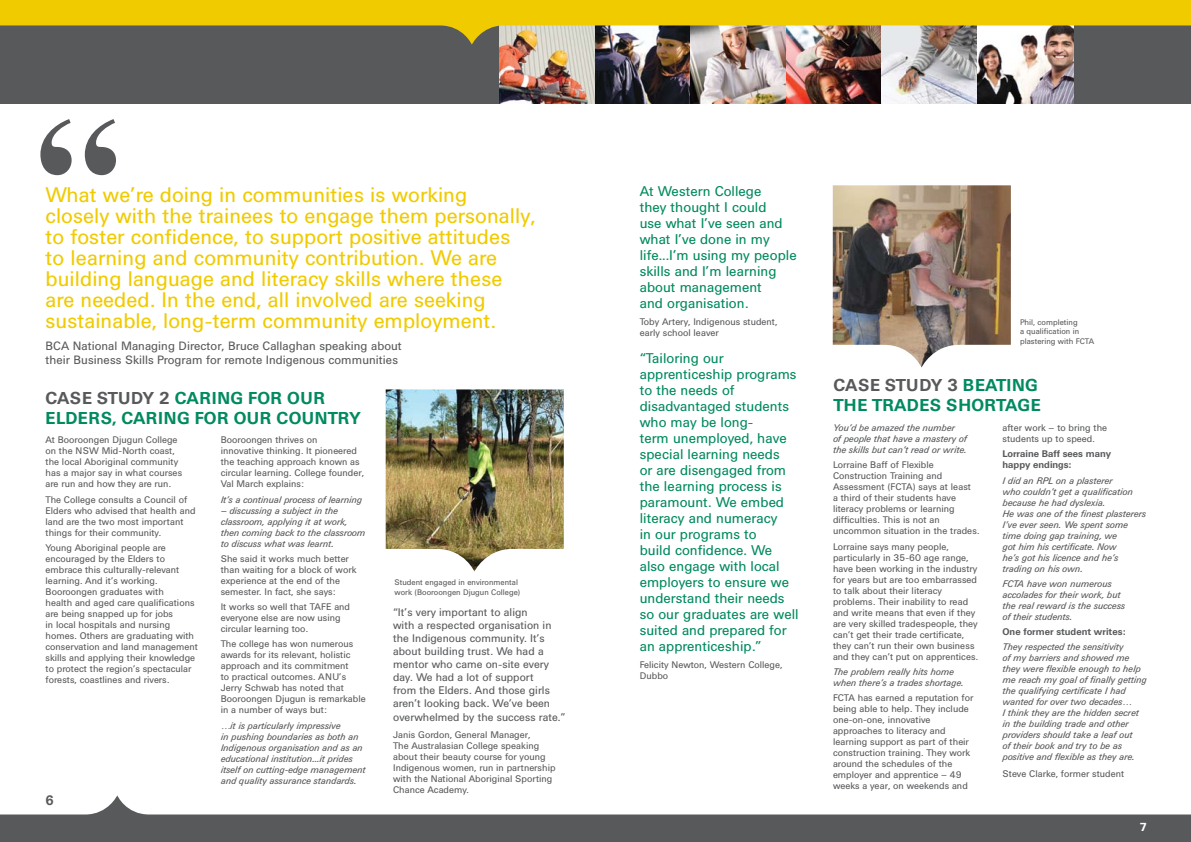
<style>
.page{position:relative;width:1191px;height:842px;background:#fff}
.page>*{position:absolute;margin:0;border:0;box-sizing:border-box;transform-origin:0 0}
.t1{font:21px/21px "Univers BQ";color:#f0cb00}
.t2{font:700 17px "Univers BQ";letter-spacing:.03em;color:#008a5f}
.t3{font:700 17px "Univers BQ";color:#58595b}
.t4{font:14px/16px "Univers BQ";color:#008a5f}
.t5{font:700 13.5px "Univers BQ";color:#58595b}
.t6{font:12px/14px "Univers BQ";color:#58595b}
.t7{font:700 11.5px "Univers BQ";color:#fff}
.t8{font:11px/13px "Univers BQ";color:#58595b}
.t9{font:9.5px/11px "Univers BQ";color:#58595b}
.t10{font:italic 9.5px/11px "Univers BQ";color:#58595b}
.t11{font:700 9.5px/11px "Univers BQ";color:#58595b}
.t12{font:8px/9.6px "Univers BQ";color:#58595b}
.s1{color:#58595b}
</style>
<div class="page">
<div style="left:0;top:0;width:1191px;height:104px;background:#58595b"></div>
<img style="left:499px;top:45px;width:574px;height:59px">
<svg style="left:0;top:0;width:1191px;height:45px;fill:#f0cb00"></svg>
<svg style="left:0;top:795px;width:1191px;height:47px;fill:#58595b"></svg>
<svg style="left:40px;top:119px;width:76px;height:56px"></svg>
<img style="left:386px;top:389px;width:178px;height:183px">
<img style="left:832px;top:185px;width:179px;height:182px">
<p class="t1" style="left:46px;top:184px;width:491px">What we’re doing in communities is working closely with the trainees to engage them personally, to foster confidence, to support positive attitudes<br>to learning and community contribution. We are building language and literacy skills where these are needed. In the end, all involved are seeking sustainable, long-term community employment.</p>
<p class="t6" style="left:46px;top:339px;width:358px">BCA National Managing Director, Bruce Callaghan speaking about their Business Skills Program for remote Indigenous communities</p>
<h2 class="t3" style="left:46px;top:388px;width:13px">CASE</h2>
<h2 class="t3" style="left:97px;top:388px;width:13px">STUDY</h2>
<h2 class="t2" style="left:159px;top:388px;width:40px"><span class="s1">2</span> CARING</h2>
<h2 class="t2" style="left:248px;top:388px;width:53px">FOR OUR</h2>
<h2 class="t2" style="left:46px;top:408px;width:12px">ELDERS</h2>
<h2 class="t2" style="left:112px;top:408px;width:22px">, CARING</h2>
<h2 class="t2" style="left:195px;top:408px;width:53px">FOR OUR</h2>
<h2 class="t2" style="left:277px;top:408px;width:13px">COUNTRY</h2>
<p class="t9" style="left:46px;top:435px;width:138px">At Booroongen Djugun College on the NSW Mid-North coast, the local Aboriginal community has a major say in what courses are run and how they are run.</p>
<p class="t9" style="left:46px;top:494px;width:151px">The College consults a Council of<br>Elders who advised that health and land are the two most important things for their community.</p>
<p class="t9" style="left:46px;top:542px;width:154px">Young Aboriginal people are encouraged by the Elders to embrace this culturally-relevant learning. And it’s working.<br>Booroongen graduates with<br>health and aged care qualifications are being snapped up for jobs<br>in local hospitals and nursing homes. Others are graduating with conservation and land management skills and applying their knowledge to protect the region’s spectacular forests, coastlines and rivers.</p>
<h3 class="t5" style="left:45px;top:793px;width:10px">6</h3>
<p class="t9" style="left:221px;top:435px;width:145px">Booroongen thrives on<br>innovative thinking. It pioneered the teaching approach known as circular learning. College founder,<br>Val March explains:</p>
<p class="t10" style="left:221px;top:494px;width:143px">It’s a continual process of learning</p>
<p class="t10" style="left:221px;top:505px;width:146px">– discussing a subject in the classroom, applying it at work, then coming back to the classroom to discuss what was learnt.</p>
<p class="t9" style="left:221px;top:553px;width:137px">She said it works much better than waiting for a block of work experience at the end of the semester. In fact, she says:</p>
<p class="t9" style="left:221px;top:601px;width:131px">It works so well that TAFE and everyone else are now using circular learning too.</p>
<p class="t9" style="left:221px;top:639px;width:147px">The college has won numerous awards for its relevant, holistic approach and its commitment<br>to practical outcomes. ANU’s<br>Jerry Schwab has noted that<br>Booroongen Djugun is remarkable in a number of ways but:</p>
<p class="t10" style="left:221px;top:720px;width:146px">…it is particularly impressive<br>in pushing boundaries as both an Indigenous organisation and as an educational institution...it prides itself on cutting-edge management and quality assurance standards.</p>
<p class="t12" style="left:394px;top:578px;width:127px">Student engaged in environmental work (Booroongen Djugun College)</p>
<p class="t8" style="left:393px;top:606px;width:160px">“It’s very important to align with a respected organisation in the Indigenous community. It’s about building trust. We had a mentor who came on-site every day. We had a lot of support from the Elders. And those girls aren’t looking back. We’ve been</p>
<p class="t8" style="left:393px;top:711px;width:174px">overwhelmed by the success rate.”</p>
<p class="t9" style="left:393px;top:729px;width:164px">Janis Gordon, General Manager,<br>The Australasian College speaking about their beauty course for young<br>Indigenous women, run in partnership with the National Aboriginal Sporting<br>Chance Academy.</p>
<h3 class="t4" style="left:639px;top:184px;width:158px">At Western College<br>they thought I could<br>use what I’ve seen and what I’ve done in my life...I’m using my people skills and I’m learning about management<br>and organisation.</h3>
<p class="t9" style="left:639px;top:316px;width:139px">Toby Artery, Indigenous student, early school leaver</p>
<p class="t4" style="left:639px;top:350px;width:160px">“Tailoring our apprenticeship programs to the needs of disadvantaged students who may be long-<br>term unemployed, have special learning needs<br>or are disengaged from the learning process is paramount. We embed literacy and numeracy<br>in our programs to<br>build confidence. We also engage with local employers to ensure we understand their needs so our graduates are well suited and prepared for an apprenticeship.”</p>
<p class="t9" style="left:639px;top:659px;width:144px">Felicity Newton, Western College,<br>Dubbo</p>
<p class="t12" style="left:1020px;top:317px;width:76px">Phil, completing<br>a qualification in plastering with FCTA</p>
<h2 class="t3" style="left:833px;top:375px;width:13px">CASE</h2>
<h2 class="t3" style="left:885px;top:375px;width:13px">STUDY</h2>
<h2 class="t2" style="left:947px;top:375px;width:39px"><span class="s1">3</span> BEATING</h2>
<h2 class="t2" style="left:833px;top:395px;width:51px">THE TRADES</h2>
<h2 class="t2" style="left:946px;top:395px;width:38px">SHORTAGE</h2>
<p class="t10" style="left:833px;top:422px;width:135px">You’d be amazed the number<br>of people that have a mastery of the skills but can’t read or write.</p>
<p class="t9" style="left:833px;top:460px;width:148px">Lorraine Baff of Flexible<br>Construction Training and<br>Assessment (FCTA) says at least<br>a third of their students have literacy problems or learning difficulties. This is not an uncommon situation in the trades.</p>
<p class="t9" style="left:833px;top:541px;width:147px">Lorraine says many people, particularly in 35-60 age range, have been working in the industry for years but are too embarrassed to talk about their literacy problems. Their inability to read and write means that even if they are very skilled tradespeople, they can’t get their trade certificate, they can’t run their own business and they can’t put on apprentices.</p>
<p class="t10" style="left:833px;top:666px;width:132px">The problem really hits home when there’s a trades shortage.</p>
<p class="t9" style="left:833px;top:692px;width:142px">FCTA has earned a reputation for being able to help. They include one-on-one, innovative approaches to literacy and learning support as part of their construction training. They work around the schedules of the employer and apprentice – 49 weeks a year, on weekends and</p>
<p class="t9" style="left:1002px;top:422px;width:106px">after work – to bring the students up to speed.</p>
<p class="t11" style="left:1002px;top:449px;width:110px">LORRAINE BAFF SEES MANY<br>HAPPY ENDINGS:</p>
<p class="t10" style="left:1002px;top:475px;width:145px">I did an RPL on a plasterer<br>who couldn’t get a qualification because he had dyslexia.<br>He was one of the finest plasterers<br>I’ve ever seen. We spent some time doing gap training, we<br>got him his certificate. Now<br>he’s got his licence and he’s trading on his own.</p>
<p class="t10" style="left:1002px;top:578px;width:124px">FCTA have won numerous accolades for their work, but the real reward is the success of their students.</p>
<p class="t11" style="left:1002px;top:626px;width:124px">ONE FORMER STUDENT WRITES:</p>
<p class="t10" style="left:1002px;top:642px;width:146px">They respected the sensitivity<br>of my barriers and showed me they were flexible enough to help me reach my goal of finally getting the qualifying certificate I had wanted for over two decades…<br>I think they are the hidden secret in the building trade and other providers should take a leaf out<br>of their book and try to be as positive and flexible as they are.</p>
<p class="t9" style="left:1002px;top:768px;width:123px">Steve Clarke, former student</p>
<p class="t7" style="left:1140px;top:821px;width:9px">7</p>
</div>
